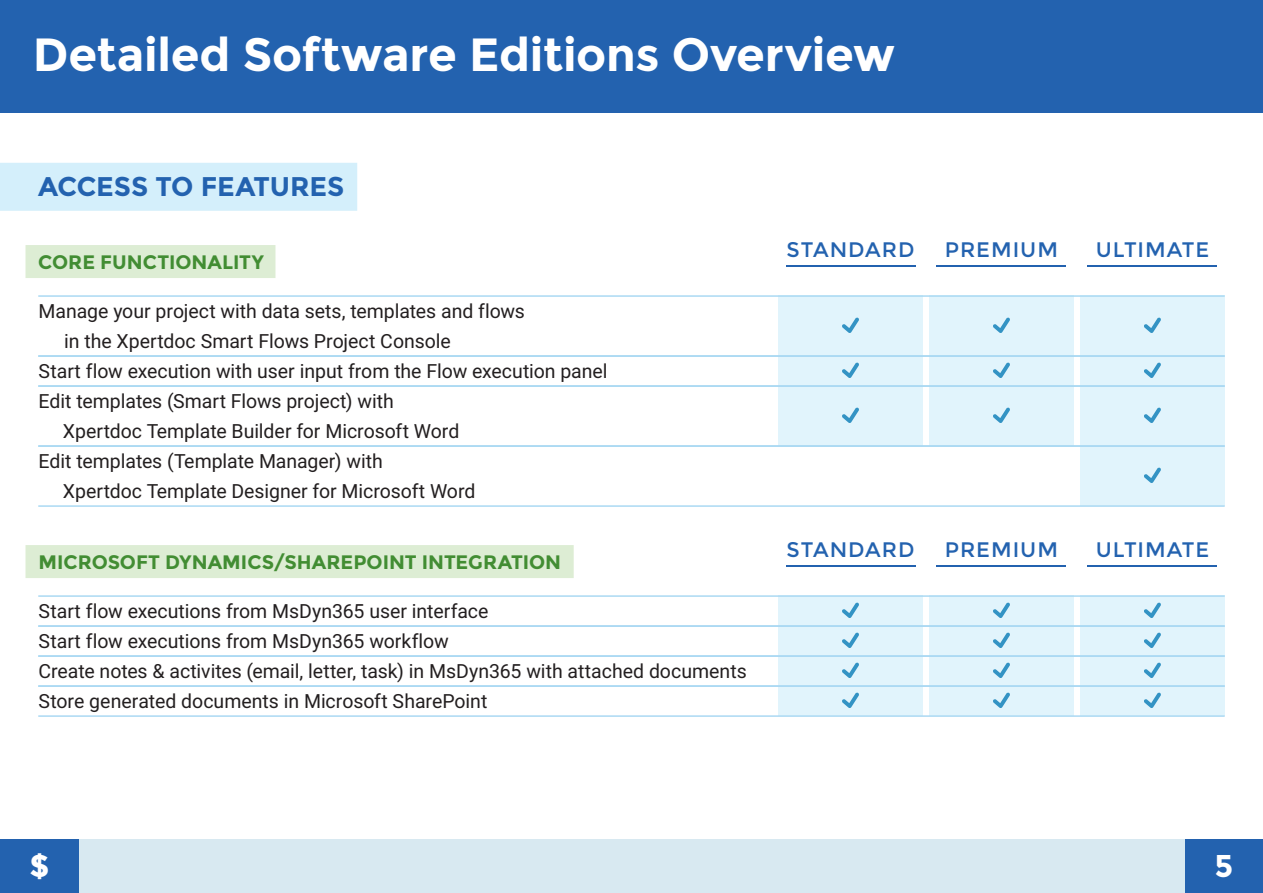
<style>
.page{position:relative;width:1263px;height:893px;background:#fff}
.page>*{position:absolute;margin:0;border:0;box-sizing:border-box;transform-origin:0 0}
.Slide_title{font:700 46.5px "Montserrat";letter-spacing:-.005em;color:#fff}
.t1{font:700 31.5px "Montserrat";color:#fff}
.Title_A_inline{font:700 27px "Montserrat";letter-spacing:-.005em;color:#2362af}
.Editions{font:21px "Montserrat";letter-spacing:.045em;color:#2362af}
.Body_text_table_left{font:19.5px/30px "Roboto";letter-spacing:-.005em;color:#231f20}
.Table_title_B{font:700 19.5px "Montserrat";color:#428d33}
</style>
<div class="page">
<hr style="left:786px;top:265px;width:129px;height:2px;background:#2362af">
<hr style="left:786px;top:565px;width:129px;height:2px;background:#2362af">
<hr style="left:936px;top:265px;width:130px;height:2px;background:#2362af">
<hr style="left:936px;top:565px;width:130px;height:2px;background:#2362af">
<hr style="left:1087px;top:265px;width:130px;height:2px;background:#2362af">
<hr style="left:1087px;top:565px;width:130px;height:2px;background:#2362af">
<div style="left:778px;top:295px;width:145px;height:150px;background:#e1f4fc"></div>
<div style="left:778px;top:595px;width:145px;height:120px;background:#e1f4fc"></div>
<div style="left:929px;top:595px;width:145px;height:120px;background:#e1f4fc"></div>
<div style="left:1080px;top:595px;width:145px;height:120px;background:#e1f4fc"></div>
<div style="left:929px;top:295px;width:145px;height:150px;background:#e1f4fc"></div>
<div style="left:1080px;top:295px;width:145px;height:210px;background:#e1f4fc"></div>
<div style="left:0;top:0;width:1263px;height:113px;background:#2362af"></div>
<div style="left:1184px;top:839px;width:79px;height:54px;background:#2362af"></div>
<div style="left:0;top:839px;width:79px;height:54px;background:#2362af"></div>
<div style="left:79px;top:839px;width:1105px;height:54px;background:#d8e9f1"></div>
<div style="left:0;top:163px;width:357px;height:48px;background:#d4effb"></div>
<div style="left:26px;top:245px;width:249px;height:33px;background:#ddedd4"></div>
<hr style="left:38px;top:295px;width:1187px;height:2px;background:#aad9f3">
<hr style="left:38px;top:355px;width:1187px;height:2px;background:#aad9f3">
<hr style="left:38px;top:385px;width:1187px;height:2px;background:#aad9f3">
<hr style="left:38px;top:445px;width:1187px;height:2px;background:#aad9f3">
<hr style="left:38px;top:505px;width:1187px;height:2px;background:#aad9f3">
<div style="left:26px;top:545px;width:548px;height:33px;background:#ddedd4"></div>
<hr style="left:38px;top:595px;width:1187px;height:2px;background:#aad9f3">
<hr style="left:38px;top:625px;width:1187px;height:2px;background:#aad9f3">
<hr style="left:38px;top:655px;width:1187px;height:2px;background:#aad9f3">
<hr style="left:38px;top:685px;width:1187px;height:2px;background:#aad9f3">
<hr style="left:38px;top:715px;width:1187px;height:2px;background:#aad9f3">
<svg style="left:1144px;top:407px;width:17px;height:16px"></svg>
<svg style="left:993px;top:407px;width:17px;height:16px"></svg>
<svg style="left:842px;top:407px;width:17px;height:16px"></svg>
<svg style="left:842px;top:602px;width:17px;height:16px"></svg>
<svg style="left:993px;top:602px;width:17px;height:16px"></svg>
<svg style="left:1144px;top:602px;width:17px;height:16px"></svg>
<svg style="left:842px;top:632px;width:17px;height:16px"></svg>
<svg style="left:993px;top:632px;width:17px;height:16px"></svg>
<svg style="left:1144px;top:632px;width:17px;height:16px"></svg>
<svg style="left:842px;top:662px;width:17px;height:16px"></svg>
<svg style="left:993px;top:662px;width:17px;height:16px"></svg>
<svg style="left:1144px;top:662px;width:17px;height:16px"></svg>
<svg style="left:842px;top:692px;width:17px;height:16px"></svg>
<svg style="left:993px;top:692px;width:17px;height:16px"></svg>
<svg style="left:1144px;top:692px;width:17px;height:16px"></svg>
<svg style="left:1144px;top:467px;width:17px;height:16px"></svg>
<svg style="left:1144px;top:362px;width:17px;height:16px"></svg>
<svg style="left:993px;top:362px;width:17px;height:16px"></svg>
<svg style="left:842px;top:362px;width:17px;height:16px"></svg>
<svg style="left:1144px;top:317px;width:17px;height:16px"></svg>
<svg style="left:993px;top:317px;width:17px;height:16px"></svg>
<svg style="left:842px;top:317px;width:17px;height:16px"></svg>
<p class="Slide_title" style="left:33px;top:26px;width:863px">Detailed Software Editions Overview</p>
<p class="Title_A_inline" style="left:38px;top:171px;width:308px">ACCESS TO FEATURES</p>
<p class="Table_title_B" style="left:38px;top:251px;width:227px">CORE FUNCTIONALITY</p>
<p class="Body_text_table_left" style="left:64px;top:295px;width:462px;text-indent:-26px">Manage your project with data sets, templates and flows in the Xpertdoc Smart Flows Project Console</p>
<p class="Body_text_table_left" style="left:38px;top:355px;width:571px">Start flow execution with user input from the Flow execution panel</p>
<p class="Body_text_table_left" style="left:63px;top:385px;width:398px;text-indent:-24px">Edit templates (Smart Flows project) with<br>Xpertdoc Template Builder for Microsoft Word</p>
<p class="Body_text_table_left" style="left:63px;top:445px;width:414px;text-indent:-24px">Edit templates (Template Manager) with<br>Xpertdoc Template Designer for Microsoft Word</p>
<p class="Table_title_B" style="left:39px;top:551px;width:524px">MICROSOFT DYNAMICS/SHAREPOINT INTEGRATION</p>
<p class="Body_text_table_left" style="left:38px;top:595px;width:451px">Start flow executions from MsDyn365 user interface</p>
<p class="Body_text_table_left" style="left:38px;top:625px;width:412px">Start flow executions from MsDyn365 workflow</p>
<p class="Body_text_table_left" style="left:38px;top:655px;width:710px">Create notes &amp; activites (email, letter, task) in MsDyn365 with attached documents</p>
<p class="Body_text_table_left" style="left:38px;top:685px;width:450px">Store generated documents in Microsoft SharePoint</p>
<p class="Editions" style="left:786px;top:237px;width:129px">STANDARD</p>
<p class="Editions" style="left:945px;top:237px;width:115px">PREMIUM</p>
<p class="Editions" style="left:1096px;top:237px;width:115px">ULTIMATE</p>
<p class="Editions" style="left:786px;top:537px;width:129px">STANDARD</p>
<p class="Editions" style="left:945px;top:537px;width:115px">PREMIUM</p>
<p class="Editions" style="left:1096px;top:537px;width:115px">ULTIMATE</p>
<h2 class="t1" style="left:30px;top:847px;width:22px">$</h2>
<h2 class="t1" style="left:1214px;top:847px;width:20px">5</h2>
</div>
